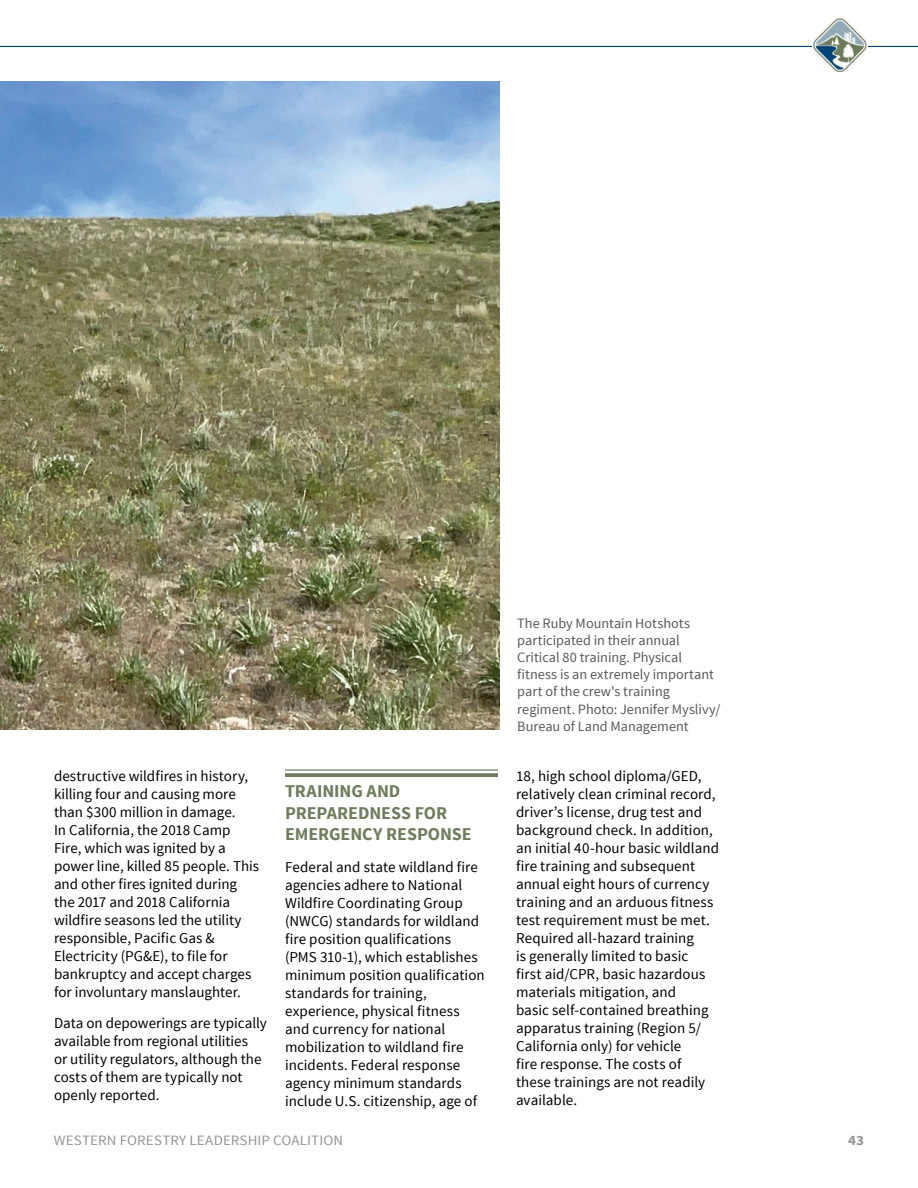
<style>
.page{position:relative;width:918px;height:1188px;background:#fff}
.page>*{position:absolute;margin:0;border:0;box-sizing:border-box;transform-origin:0 0}
.t1{font:700 18px/21.6px "Source Sans Pro";letter-spacing:-.005em;color:#6f7d5d}
.t2{font:15px/18px "Source Sans Pro";letter-spacing:.005em;color:#000}
.t3{font:14.25px/17.1px "Source Sans Pro";color:#58595b}
.t4{font:14.25px "Source Sans Pro";letter-spacing:.005em;color:#939598;scale:1.05 1}
.t5{font:700 14.25px "Source Sans Pro";color:#939598;scale:1.05 1}
</style>
<div class="page">
<hr style="left:0;top:46px;width:918px;height:1px;background:#004678">
<img style="left:812px;top:17px;width:56px;height:55px">
<img style="left:0;top:82px;width:500px;height:648px">
<hr style="left:285px;top:770px;width:213px;height:1px;background:#6f7d5d">
<svg style="left:285px;top:773px;width:213px;height:4px"></svg>
<p class="t2" style="left:54px;top:767px;width:207px">destructive wildfires in history, killing four and causing more than $300 million in damage.<br>In California, the 2018 Camp<br>Fire, which was ignited by a power line, killed 85 people. This and other fires ignited during the 2017 and 2018 California wildfire seasons led the utility responsible, Pacific Gas &amp;<br>Electricity (PG&amp;E), to file for bankruptcy and accept charges for involuntary manslaughter.</p>
<p class="t2" style="left:54px;top:1015px;width:214px">Data on depowerings are typically available from regional utilities<br>or utility regulators, although the costs of them are typically not openly reported.</p>
<p class="t1" style="left:285px;top:781px;width:188px">TRAINING AND<br>PREPAREDNESS FOR<br>EMERGENCY RESPONSE</p>
<p class="t2" style="left:285px;top:858px;width:201px">Federal and state wildland fire agencies adhere to National<br>Wildfire Coordinating Group (NWCG) standards for wildland fire position qualifications (PMS 310-1), which establishes minimum position qualification standards for training, experience, physical fitness and currency for national mobilization to wildland fire incidents. Federal response agency minimum standards include U.S. citizenship, age of</p>
<p class="t3" style="left:517px;top:615px;width:205px">The Ruby Mountain Hotshots participated in their annual<br>Critical 80 training. Physical fitness is an extremely important part of the crew's training regiment. Photo: Jennifer Myslivy/<br>Bureau of Land Management</p>
<p class="t2" style="left:516px;top:767px;width:205px">18, high school diploma/GED, relatively clean criminal record, driver’s license, drug test and background check. In addition, an initial 40-hour basic wildland fire training and subsequent annual eight hours of currency training and an arduous fitness test requirement must be met.<br>Required all-hazard training<br>is generally limited to basic<br>first aid/CPR, basic hazardous materials mitigation, and<br>basic self-contained breathing apparatus training (Region 5/<br>California only) for vehicle<br>fire response. The costs of these trainings are not readily available.</p>
<p class="t4" style="left:54px;top:1131px;width:277px">WESTERN FORESTRY LEADERSHIP COALITION</p>
<p class="t5" style="left:848px;top:1131px;width:17px">43</p>
</div>
